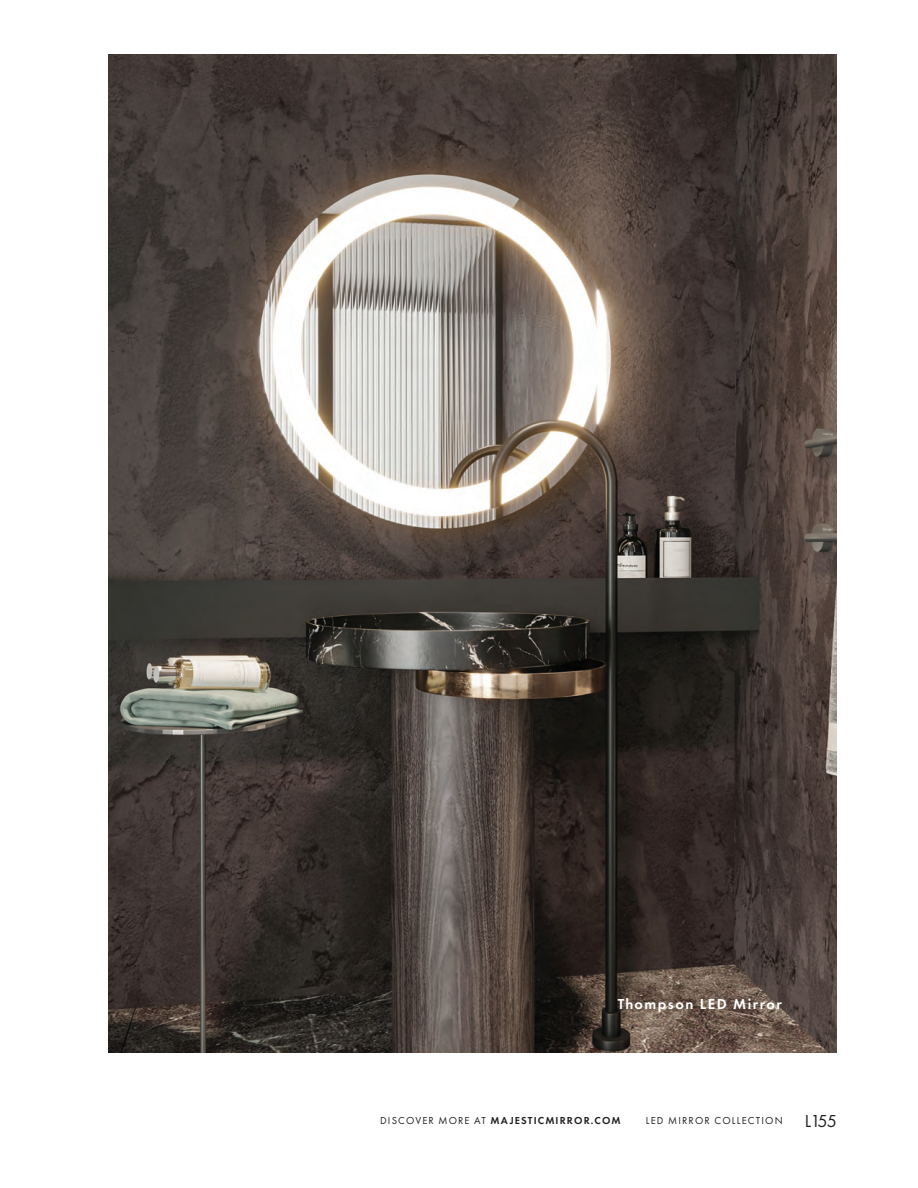
<style>
.page{position:relative;width:918px;height:1188px;background:#fff}
.page>*{position:absolute;margin:0;border:0;box-sizing:border-box;transform-origin:0 0}
.t1{font:600 15px "Futura PT";letter-spacing:.1em;color:#fff}
.t2{font:600 10.5px "Futura PT";letter-spacing:.11em;color:#231f20}
.t3{font:10.5px "Futura PT";letter-spacing:.11em;color:#231f20}
.s1{font-weight:400}
.s2{font-size:18px}
</style>
<div class="page">
<img style="left:108px;top:54px;width:729px;height:999px">
<p class="t1" style="left:618px;top:995px;width:166px">Thompson LED Mirror</p>
<p class="t2" style="left:380px;top:1114px;width:242px"><span class="s1">DISCOVER MORE AT</span> MAJESTICMIRROR.COM</p>
<p class="t3" style="left:646px;top:1115px;width:193px">LED MIRROR COLLECTION <span class="s2">L155</span></p>
</div>
